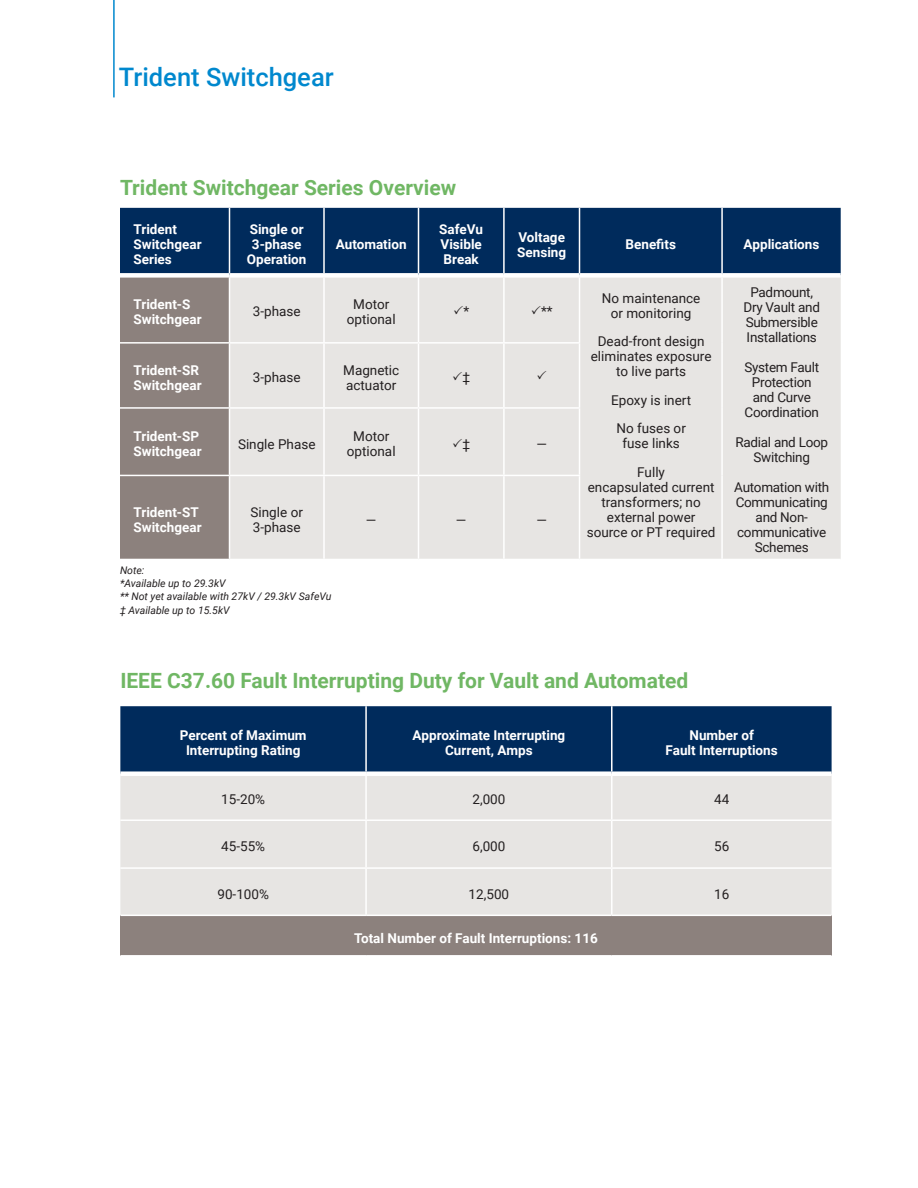
<style>
.page{position:relative;width:918px;height:1188px;background:#fff}
.page>*{position:absolute;margin:0;border:0;box-sizing:border-box;transform-origin:0 0}
.t1{font:500 25.5px "Roboto";color:#0088ce}
.t2{font:700 21px "Roboto";color:#70b764}
.t3{font:700 13.5px/15px "Roboto";color:#fff}
.t4{font:13.5px/15px "Roboto";color:#231f20;text-align:center}
.t5{font:13.5px/15px "Roboto";letter-spacing:-.02em;color:#231f20;text-align:center}
.t6{font:italic 10.5px "Roboto";color:#231f20}
</style>
<div class="page">
<div style="left:120px;top:208px;width:721px;height:65px;background:#002b5c"></div>
<div style="left:120px;top:278px;width:109px;height:281px;background:#8c817d"></div>
<div style="left:230px;top:278px;width:611px;height:281px;background:#e7e5e3"></div>
<hr style="left:120px;top:342px;width:110px;height:2px;background:#fff">
<hr style="left:230px;top:342px;width:94px;height:2px;background:#fff">
<hr style="left:324px;top:342px;width:94px;height:2px;background:#fff">
<hr style="left:418px;top:342px;width:86px;height:2px;background:#fff">
<hr style="left:504px;top:342px;width:76px;height:2px;background:#fff">
<hr style="left:120px;top:407px;width:110px;height:2px;background:#fff">
<hr style="left:230px;top:407px;width:94px;height:2px;background:#fff">
<hr style="left:324px;top:407px;width:94px;height:2px;background:#fff">
<hr style="left:418px;top:407px;width:86px;height:2px;background:#fff">
<hr style="left:504px;top:407px;width:76px;height:2px;background:#fff">
<hr style="left:120px;top:475px;width:110px;height:1px;background:#fff">
<hr style="left:230px;top:475px;width:94px;height:1px;background:#fff">
<hr style="left:324px;top:475px;width:94px;height:1px;background:#fff">
<hr style="left:418px;top:475px;width:86px;height:1px;background:#fff">
<hr style="left:504px;top:475px;width:76px;height:1px;background:#fff">
<hr style="left:229px;top:208px;width:1px;height:65px;background:#fff">
<hr style="left:323px;top:208px;width:2px;height:65px;background:#fff">
<hr style="left:418px;top:208px;width:1px;height:65px;background:#fff">
<hr style="left:503px;top:208px;width:2px;height:65px;background:#fff">
<hr style="left:579px;top:208px;width:1px;height:65px;background:#fff">
<hr style="left:721px;top:208px;width:2px;height:65px;background:#fff">
<hr style="left:323px;top:278px;width:2px;height:64px;background:#fff">
<hr style="left:418px;top:278px;width:1px;height:64px;background:#fff">
<hr style="left:503px;top:278px;width:2px;height:64px;background:#fff">
<hr style="left:579px;top:278px;width:1px;height:64px;background:#fff">
<hr style="left:721px;top:278px;width:2px;height:65px;background:#fff">
<hr style="left:323px;top:344px;width:2px;height:63px;background:#fff">
<hr style="left:418px;top:344px;width:1px;height:63px;background:#fff">
<hr style="left:503px;top:344px;width:2px;height:63px;background:#fff">
<hr style="left:579px;top:344px;width:1px;height:63px;background:#fff">
<hr style="left:721px;top:343px;width:2px;height:65px;background:#fff">
<hr style="left:323px;top:409px;width:2px;height:66px;background:#fff">
<hr style="left:418px;top:409px;width:1px;height:66px;background:#fff">
<hr style="left:503px;top:409px;width:2px;height:66px;background:#fff">
<hr style="left:579px;top:409px;width:1px;height:66px;background:#fff">
<hr style="left:721px;top:408px;width:2px;height:67px;background:#fff">
<hr style="left:323px;top:476px;width:2px;height:83px;background:#fff">
<hr style="left:418px;top:476px;width:1px;height:83px;background:#fff">
<hr style="left:503px;top:476px;width:2px;height:83px;background:#fff">
<hr style="left:579px;top:476px;width:1px;height:83px;background:#fff">
<hr style="left:721px;top:475px;width:2px;height:84px;background:#fff">
<div style="left:120px;top:706px;width:712px;height:65px;background:#002b5c"></div>
<div style="left:120px;top:776px;width:712px;height:139px;background:#e7e5e3"></div>
<div style="left:120px;top:915px;width:712px;height:41px;background:#8c817d"></div>
<hr style="left:365px;top:706px;width:2px;height:65px;background:#fff">
<hr style="left:611px;top:706px;width:2px;height:65px;background:#fff">
<hr style="left:365px;top:776px;width:2px;height:43px;background:#fff">
<hr style="left:611px;top:776px;width:2px;height:43px;background:#fff">
<hr style="left:365px;top:821px;width:2px;height:46px;background:#fff">
<hr style="left:611px;top:821px;width:2px;height:46px;background:#fff">
<hr style="left:365px;top:869px;width:2px;height:46px;background:#fff">
<hr style="left:611px;top:869px;width:2px;height:46px;background:#fff">
<hr style="left:120px;top:819px;width:246px;height:2px;background:#fff">
<hr style="left:366px;top:819px;width:246px;height:2px;background:#fff">
<hr style="left:612px;top:819px;width:220px;height:2px;background:#fff">
<hr style="left:120px;top:867px;width:246px;height:2px;background:#fff">
<hr style="left:366px;top:867px;width:246px;height:2px;background:#fff">
<hr style="left:612px;top:867px;width:220px;height:2px;background:#fff">
<hr style="left:120px;top:915px;width:246px;height:1px;background:#fff">
<hr style="left:366px;top:915px;width:246px;height:1px;background:#fff">
<hr style="left:612px;top:915px;width:220px;height:1px;background:#fff">
<hr style="left:120px;top:955px;width:246px;height:2px;background:#fff">
<hr style="left:366px;top:955px;width:246px;height:2px;background:#fff">
<hr style="left:612px;top:955px;width:220px;height:2px;background:#fff">
<hr style="left:113px;top:0;width:2px;height:97px;background:#0088ce">
<svg style="left:454px;top:306px;width:9px;height:8px"></svg>
<svg style="left:532px;top:306px;width:9px;height:8px"></svg>
<svg style="left:453px;top:372px;width:9px;height:9px"></svg>
<svg style="left:538px;top:370px;width:8px;height:9px"></svg>
<svg style="left:453px;top:438px;width:9px;height:9px"></svg>
<p class="t1" style="left:119px;top:59px;width:216px">Trident Switchgear</p>
<p class="t2" style="left:120px;top:173px;width:338px">Trident Switchgear Series Overview</p>
<p class="t3" style="left:134px;top:221px;width:70px">Trident<br>Switchgear<br>Series</p>
<p class="t3" style="left:250px;top:221px;width:55px">Single or<br>3-phase</p>
<p class="t3" style="left:439px;top:221px;width:45px;text-align:justify">SafeVu Visible Break</p>
<p class="t3" style="left:517px;top:229px;width:50px">Voltage<br>Sensing</p>
<p class="t3" style="left:626px;top:236px;width:52px">Benefits</p>
<p class="t3" style="left:743px;top:236px;width:77px">Applications</p>
<p class="t3" style="left:336px;top:236px;width:72px">Automation</p>
<p class="t3" style="left:247px;top:251px;width:61px">Operation</p>
<p class="t3" style="left:134px;top:296px;width:70px">Trident-S<br>Switchgear</p>
<p class="t4" style="left:253px;top:303px;width:49px">3-phase</p>
<p class="t4" style="left:353px;top:296px;width:38px">Motor</p>
<p class="t4" style="left:347px;top:311px;width:50px">optional</p>
<p class="t4" style="left:463px;top:303px;width:7px">*</p>
<p class="t4" style="left:541px;top:303px;width:13px">**</p>
<p class="t3" style="left:134px;top:362px;width:70px">Trident-SR<br>Switchgear</p>
<p class="t4" style="left:253px;top:370px;width:49px">3-phase</p>
<p class="t4" style="left:343px;top:362px;width:58px;text-align:left">Magnetic actuator</p>
<p class="t4" style="left:463px;top:370px;width:9px">‡</p>
<p class="t3" style="left:134px;top:428px;width:70px">Trident-SP<br>Switchgear</p>
<p class="t4" style="left:238px;top:436px;width:79px">Single Phase</p>
<p class="t4" style="left:353px;top:428px;width:38px">Motor</p>
<p class="t4" style="left:347px;top:443px;width:50px">optional</p>
<p class="t4" style="left:463px;top:436px;width:9px">‡</p>
<p class="t4" style="left:536px;top:436px;width:12px">—</p>
<p class="t3" style="left:134px;top:504px;width:70px">Trident-ST<br>Switchgear</p>
<p class="t4" style="left:251px;top:504px;width:54px">Single or</p>
<p class="t4" style="left:253px;top:519px;width:49px">3-phase</p>
<p class="t6" style="left:120px;top:563px;width:26px">Note:</p>
<p class="t6" style="left:120px;top:576px;width:107px">*Available up to 29.3kV</p>
<p class="t6" style="left:120px;top:589px;width:213px">** Not yet available with 27kV / 29.3kV SafeVu</p>
<p class="t6" style="left:120px;top:603px;width:111px">‡ Available up to 15.5kV</p>
<p class="t4" style="left:366px;top:512px;width:12px">—</p>
<p class="t4" style="left:456px;top:512px;width:12px">—</p>
<p class="t4" style="left:536px;top:512px;width:12px">—</p>
<p class="t4" style="left:602px;top:290px;width:100px">No maintenance or monitoring</p>
<p class="t4" style="left:591px;top:334px;width:122px">Dead-front design eliminates exposure to live parts</p>
<p class="t4" style="left:611px;top:392px;width:81px">Epoxy is inert</p>
<p class="t4" style="left:616px;top:421px;width:71px">No fuses or fuse links</p>
<p class="t4" style="left:637px;top:464px;width:29px">Fully</p>
<p class="t4" style="left:588px;top:479px;width:128px">encapsulated current transformers; no</p>
<p class="t4" style="left:587px;top:509px;width:130px">external power source or PT required</p>
<p class="t5" style="left:744px;top:284px;width:78px">Padmount,<br>Dry Vault and<br>Submersible<br>Installations</p>
<p class="t5" style="left:744px;top:359px;width:76px">System Fault<br>Protection and Curve<br>Coordination</p>
<p class="t5" style="left:735px;top:434px;width:94px">Radial and Loop<br>Switching</p>
<p class="t5" style="left:734px;top:479px;width:96px">Automation with<br>Communicating and Non&shy;communicative<br>Schemes</p>
<p class="t2" style="left:120px;top:666px;width:569px">IEEE C37.60 Fault Interrupting Duty for Vault and Automated</p>
<p class="t3" style="left:180px;top:727px;width:128px;text-align:center">Percent of Maximum<br>Interrupting Rating</p>
<p class="t3" style="left:413px;top:727px;width:154px;text-align:center">Approximate Interrupting<br>Current, Amps</p>
<p class="t3" style="left:689px;top:727px;width:66px">Number of</p>
<p class="t3" style="left:666px;top:742px;width:114px">Fault Interruptions</p>
<p class="t4" style="left:221px;top:791px;width:45px">15-20%</p>
<p class="t4" style="left:472px;top:791px;width:34px">2,000</p>
<p class="t4" style="left:714px;top:791px;width:17px">44</p>
<p class="t4" style="left:221px;top:838px;width:45px">45-55%</p>
<p class="t4" style="left:472px;top:838px;width:34px">6,000</p>
<p class="t4" style="left:714px;top:838px;width:17px">56</p>
<p class="t4" style="left:217px;top:886px;width:53px">90-100%</p>
<p class="t4" style="left:469px;top:886px;width:42px">12,500</p>
<p class="t4" style="left:714px;top:886px;width:17px">16</p>
<p class="t3" style="left:354px;top:930px;width:245px">Total Number of Fault Interruptions: 116</p>
</div>
